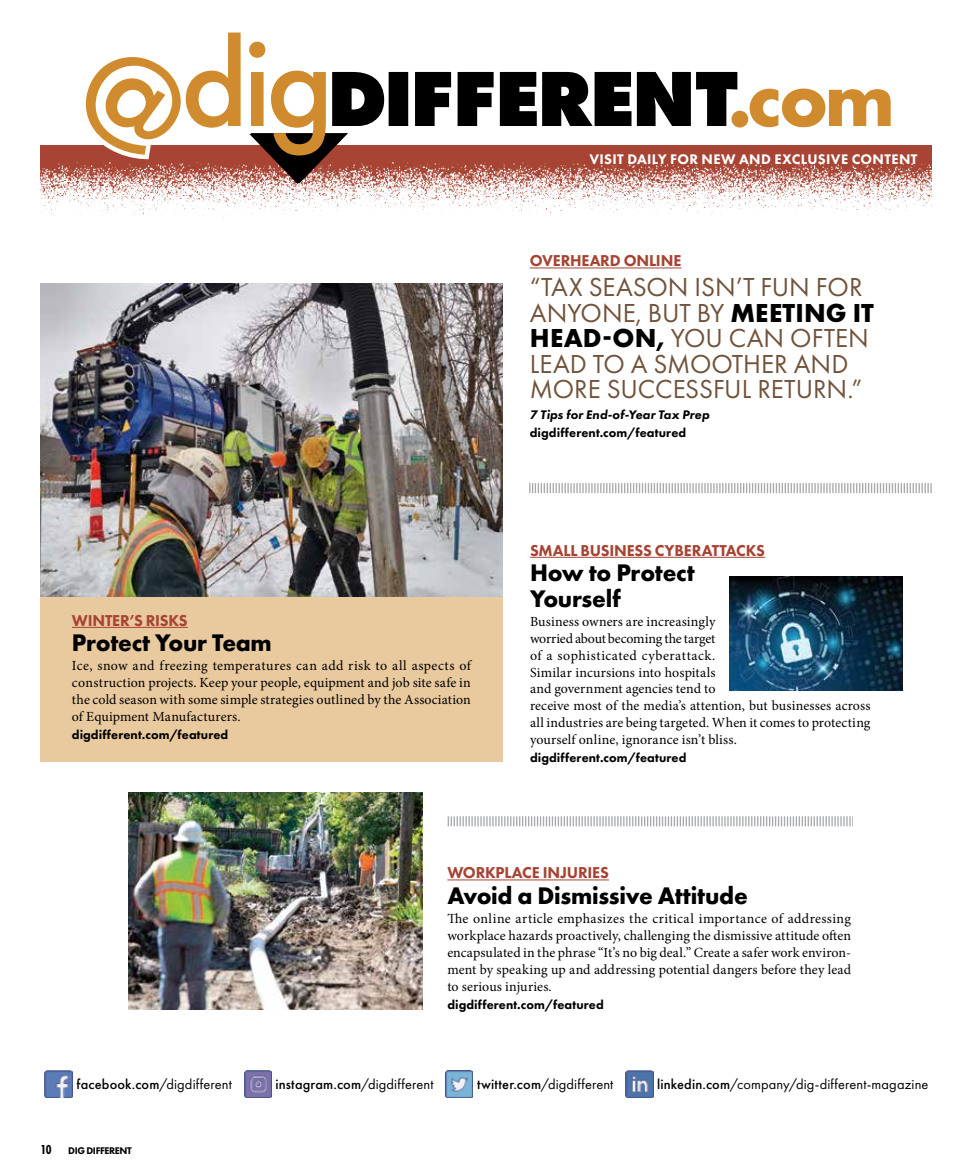
<style>
.page{position:relative;width:972px;height:1175px;background:#fff}
.page>*{position:absolute;margin:0;border:0;box-sizing:border-box;transform-origin:0 0}
.t1{font:27px/25.5px "Futura PT";color:#71523a}
.t2{font:700 24.9px/25.5px "Futura PT";letter-spacing:-.01em;color:#000}
.t3{font:800 16.35px "Futura PT";letter-spacing:-.01em;color:#a74332}
.t4{font:14.4px "Futura PT";letter-spacing:.01em;color:#000}
.t5{font:800 14.4px "Futura PT";letter-spacing:.02em;color:#fff}
.t6{font:500 14.4px "Futura PT";letter-spacing:.01em;color:#000}
.t7{font:13.95px/17px "Minion Pro";letter-spacing:.005em;color:#000;text-align:justify}
.t8{font:700 13.5px "Futura PT Cond";color:#000}
.t9{font:800 12.9px "Futura PT";letter-spacing:.005em;color:#000}
.t10{font:italic 800 12.9px "Futura PT";letter-spacing:.005em;color:#000}
.t11{font:800 10.05px "Futura PT";letter-spacing:-.04em;color:#000}
.s1{font-weight:700;color:#000}
.s2{font-weight:500}
.s3{font-weight:400}
</style>
<div class="page">
<img style="left:40px;top:146px;width:892px;height:72px">
<svg style="left:530px;top:483px;width:402px;height:10px"></svg>
<hr style="left:530px;top:557px;width:235px;height:1px;background:#a74332">
<img style="left:40px;top:284px;width:463px;height:313px">
<div style="left:40px;top:597px;width:463px;height:165px;background:#e9c99e"></div>
<hr style="left:72px;top:627px;width:116px;height:1px;background:#a74332">
<svg style="left:447px;top:816px;width:406px;height:10px"></svg>
<hr style="left:447px;top:879px;width:162px;height:1px;background:#a74332">
<img style="left:129px;top:792px;width:293px;height:217px">
<hr style="left:530px;top:267px;width:151px;height:1px;background:#a74332">
<img style="left:626px;top:1070px;width:27px;height:27px">
<img style="left:445px;top:1070px;width:28px;height:27px">
<img style="left:244px;top:1070px;width:27px;height:27px">
<img style="left:45px;top:1070px;width:27px;height:27px">
<img style="left:729px;top:576px;width:174px;height:114px">
<svg style="left:69px;top:33px;width:822px;height:151px"></svg>
<p class="t5" style="left:590px;top:151px;width:329px">VISIT DAILY FOR NEW AND EXCLUSIVE CONTENT</p>
<p class="t3" style="left:72px;top:610px;width:117px">WINTER’S RISKS</p>
<h2 class="t2" style="left:72px;top:629px;width:202px">Protect Your Team</h2>
<p class="t7" style="left:72px;top:657px;width:401px">Ice, snow and freezing temperatures can add risk to all aspects of construction projects. Keep your people, equipment and job site safe in the cold season with some simple strategies outlined by the Association of Equipment Manufacturers.</p>
<p class="t9" style="left:72px;top:726px;width:158px">digdifferent.com/featured</p>
<p class="t3" style="left:530px;top:251px;width:153px">OVERHEARD ONLINE</p>
<h1 class="t1" style="left:530px;top:274px;width:346px">“TAX SEASON ISN’T FUN FOR<br>ANYONE, BUT BY <span class="s1">MEETING IT<br>HEAD-ON,</span> YOU CAN OFTEN<br>LEAD TO A SMOOTHER AND<br>MORE SUCCESSFUL RETURN.”</h1>
<p class="t10" style="left:530px;top:406px;width:181px">7 Tips for End-of-Year Tax Prep</p>
<p class="t9" style="left:530px;top:424px;width:158px">digdifferent.com/featured</p>
<p class="t3" style="left:530px;top:540px;width:236px">SMALL BUSINESS CYBERATTACKS</p>
<h2 class="t2" style="left:530px;top:559px;width:166px">How to Protect<br>Yourself</h2>
<p class="t7" style="left:530px;top:613px;width:342px;text-align:left">Business owners are increasingly<br>worried about becoming the target<br>of a sophisticated cyberattack.<br>Similar incursions into hospitals<br>and government agencies tend to<br>receive most of the media’s attention, but businesses across all industries are being targeted. When it comes to protecting yourself online, ignorance isn’t bliss.</p>
<p class="t9" style="left:530px;top:750px;width:158px">digdifferent.com/featured</p>
<p class="t3" style="left:447px;top:862px;width:163px">WORKPLACE INJURIES</p>
<h2 class="t2" style="left:447px;top:882px;width:302px">Avoid a Dismissive Attitude</h2>
<p class="t7" style="left:447px;top:910px;width:405px">The online article emphasizes the critical importance of addressing workplace hazards proactively, challenging the dismissive attitude often encapsulated in the phrase “It’s no big deal.” Create a safer work environ&shy;ment by speaking up and addressing potential dangers before they lead to serious injuries.</p>
<p class="t9" style="left:447px;top:996px;width:158px">digdifferent.com/featured</p>
<p class="t4" style="left:77px;top:1075px;width:157px"><span class="s2">facebook.com</span>/digdifferent</p>
<p class="t6" style="left:275px;top:1075px;width:159px">instagram.com<span class="s3">/digdifferent</span></p>
<p class="t4" style="left:477px;top:1075px;width:138px"><span class="s2">twitter.com</span>/digdifferent</p>
<p class="t4" style="left:657px;top:1075px;width:273px"><span class="s2">linkedin.com</span>/company/dig-different-magazine</p>
<p class="t8" style="left:40px;top:1141px;width:13px">10</p>
<p class="t11" style="left:68px;top:1144px;width:65px">DIG DIFFERENT</p>
</div>
